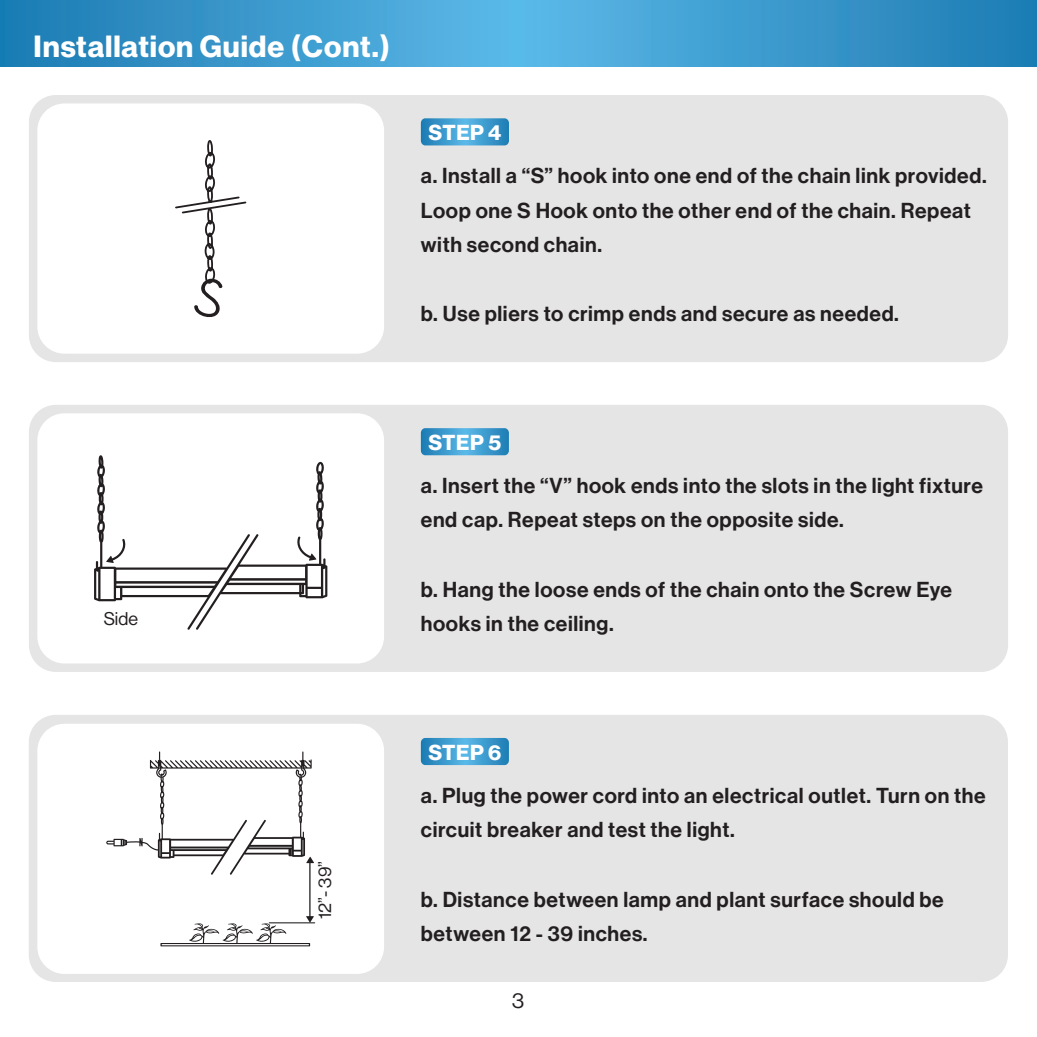
<style>
.page{position:relative;width:1037px;height:1037px;background:#fff}
.page>*{position:absolute;margin:0;border:0;box-sizing:border-box;transform-origin:0 0}
.t1{font:30px "N Haas Grotesk DS Pro 75 Bd";letter-spacing:.03em;color:#fff}
.t2{font:21.3px "N Haas Grotesk DS Pro 65 Md";letter-spacing:.03em;color:#231f20}
.t3{font:21.3px "N Haas Grotesk DS Pro 75 Bd";letter-spacing:.03em;color:#fff}
.t4{font:21.3px "N Haas Grotesk DS Pro 55 Rg";color:#231f20}
.t5{font:18px "N Haas Grotesk DS Pro 55 Rg";color:#231f20}
</style>
<div class="page">
<div style="left:29px;top:95px;width:979px;height:267px;background:#e5e5e5;border-radius:27px"></div>
<div style="left:29px;top:405px;width:979px;height:267px;background:#e5e5e5;border-radius:27px"></div>
<div style="left:29px;top:715px;width:979px;height:267px;background:#e5e5e5;border-radius:27px"></div>
<div style="left:37px;top:103px;width:347px;height:251px;background:#fff;border-radius:27px"></div>
<div style="left:37px;top:413px;width:347px;height:250px;background:#fff;border-radius:27px"></div>
<div style="left:37px;top:724px;width:347px;height:250px;background:#fff;border-radius:27px"></div>
<svg style="left:421px;top:118px;width:88px;height:27px;background:#3e9bcd"></svg>
<svg style="left:421px;top:428px;width:88px;height:27px;background:#3e9bcd"></svg>
<svg style="left:421px;top:738px;width:88px;height:27px;background:#3d9acd"></svg>
<svg style="left:106px;top:751px;width:209px;height:195px"></svg>
<svg style="left:0;top:0;width:1037px;height:67px;background:#3b99cd"></svg>
<svg style="left:94px;top:455px;width:233px;height:175px"></svg>
<svg style="left:175px;top:140px;width:72px;height:177px"></svg>
<p class="t1" style="left:33px;top:29px;width:358px">Installation Guide (Cont.)</p>
<p class="t3" style="left:428px;top:120px;width:74px">STEP 4</p>
<p class="t2" style="left:421px;top:163px;width:567px">a. Install a “S” hook into one end of the chain link provided.</p>
<p class="t2" style="left:421px;top:198px;width:551px">Loop one S Hook onto the other end of the chain. Repeat</p>
<p class="t2" style="left:421px;top:232px;width:183px">with second chain.</p>
<p class="t2" style="left:421px;top:302px;width:479px">b. Use pliers to crimp ends and secure as needed.</p>
<p class="t5" style="left:104px;top:608px;width:36px">Side</p>
<p class="t5" style="left:315px;top:919px;width:59px;rotate:-90deg">12”- 39”</p>
<p class="t3" style="left:428px;top:430px;width:74px">STEP 5</p>
<p class="t2" style="left:421px;top:473px;width:563px">a. Insert the “V” hook ends into the slots in the light fixture</p>
<p class="t2" style="left:421px;top:508px;width:424px">end cap. Repeat steps on the opposite side.</p>
<p class="t2" style="left:421px;top:577px;width:533px">b. Hang the loose ends of the chain onto the Screw Eye</p>
<p class="t2" style="left:421px;top:611px;width:194px">hooks in the ceiling.</p>
<p class="t3" style="left:428px;top:740px;width:74px">STEP 6</p>
<p class="t2" style="left:421px;top:783px;width:566px">a. Plug the power cord into an electrical outlet. Turn on the</p>
<p class="t2" style="left:421px;top:817px;width:315px">circuit breaker and test the light.</p>
<p class="t2" style="left:421px;top:887px;width:524px">b. Distance between lamp and plant surface should be</p>
<p class="t2" style="left:421px;top:921px;width:228px">between 12 - 39 inches.</p>
<p class="t4" style="left:512px;top:988px;width:14px">3</p>
</div>
